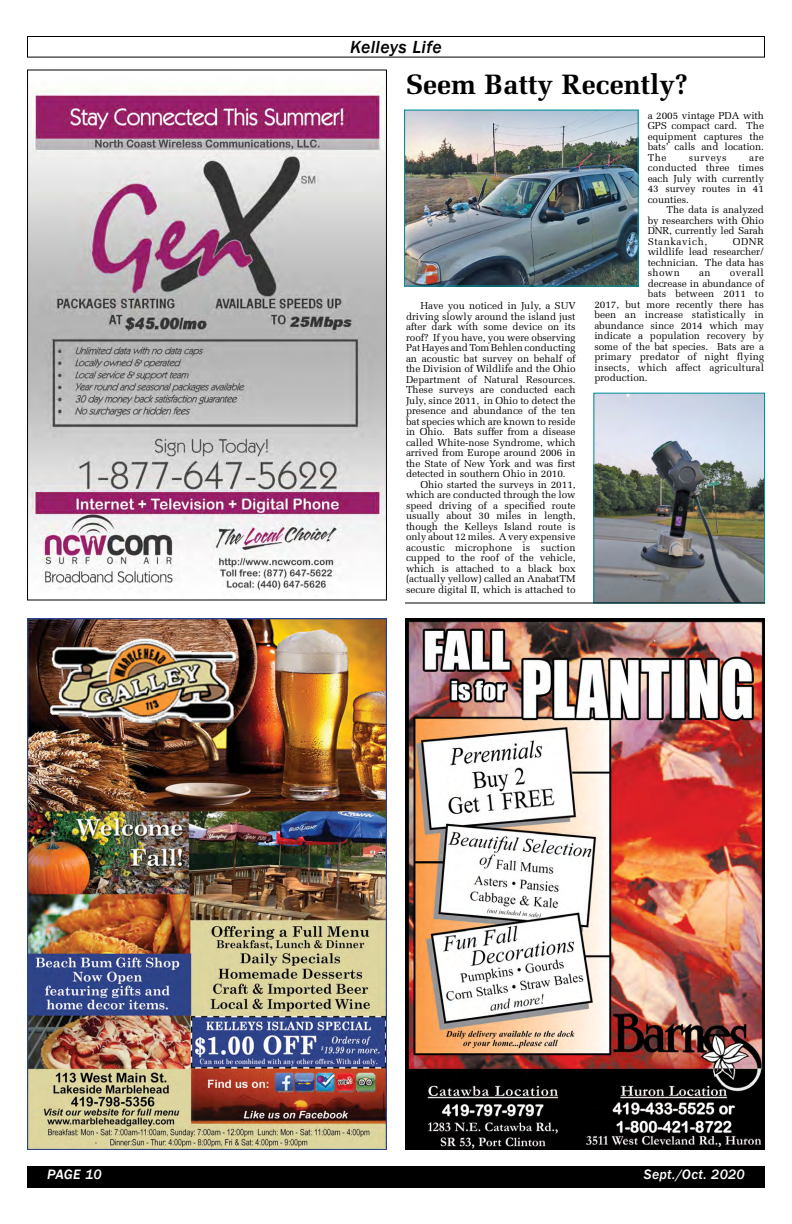
<style>
.page{position:relative;width:792px;height:1224px;background:#fff}
.page>*{position:absolute;margin:0;border:0;box-sizing:border-box;transform-origin:0 0}
.t1{font:700 28px "Melior";color:#000}
.t2{font:italic 500 18px "Franklin Gothic";letter-spacing:.02em;color:#000}
.t3{font:italic 500 14px "Franklin Gothic";letter-spacing:.015em;color:#fff}
.t4{font:10px/10.5px "Melior";letter-spacing:-.005em;color:#000;text-align:justify}
.t5{font:10px "Melior";letter-spacing:.015em;color:#000}
.t6{font:10px "Melior";letter-spacing:.05em;color:#000}
.t7{font:10px "Melior";letter-spacing:.04em;color:#000}
</style>
<div class="page">
<div style="left:27px;top:1166px;width:738px;height:22px;background:#000"></div>
<div style="left:27px;top:36px;width:738px;height:22px;border:1px solid #000"></div>
<img style="left:405px;top:619px;width:360px;height:531px">
<img style="left:29px;top:88px;width:356px;height:504px">
<img style="left:27px;top:619px;width:360px;height:531px">
<img style="left:406px;top:112px;width:231px;height:173px">
<div style="left:404px;top:110px;width:235px;height:177px;border:1px solid #008e9a"></div>
<img style="left:595px;top:395px;width:168px;height:207px">
<div style="left:593px;top:393px;width:172px;height:211px;border:1px solid #008e9a"></div>
<hr style="left:405px;top:602px;width:360px;height:2px;background:#000">
<h2 class="t2" style="left:350px;top:36px;width:93px">Kelleys Life</h2>
<h1 class="t1" style="left:406px;top:68px;width:283px">Seem Batty Recently?</h1>
<p class="t4" style="left:420px;top:301px;width:157px">Have you noticed in July, a SUV</p>
<p class="t4" style="left:406px;top:311px;width:171px">driving slowly around the island just</p>
<p class="t4" style="left:406px;top:322px;width:171px">after dark with some device on its</p>
<p class="t4" style="left:406px;top:332px;width:171px">roof? If you have, you were observing</p>
<p class="t4" style="left:406px;top:343px;width:171px">Pat Hayes and Tom Behlen conducting</p>
<p class="t4" style="left:406px;top:353px;width:171px">an acoustic bat survey on behalf of</p>
<p class="t4" style="left:406px;top:364px;width:171px">the Division of Wildlife and the Ohio</p>
<p class="t4" style="left:406px;top:374px;width:171px">Department of Natural Resources.</p>
<p class="t4" style="left:406px;top:385px;width:171px">These surveys are conducted each</p>
<p class="t4" style="left:406px;top:395px;width:171px">July, since 2011, in Ohio to detect the</p>
<p class="t4" style="left:406px;top:406px;width:171px">presence and abundance of the ten</p>
<p class="t4" style="left:406px;top:416px;width:171px">bat species which are known to reside</p>
<p class="t4" style="left:406px;top:427px;width:171px">in Ohio. Bats suffer from a disease</p>
<p class="t4" style="left:406px;top:437px;width:171px">called White-nose Syndrome, which</p>
<p class="t4" style="left:406px;top:448px;width:171px">arrived from Europe around 2006 in</p>
<p class="t4" style="left:406px;top:458px;width:171px">the State of New York and was first</p>
<p class="t4" style="left:406px;top:469px;width:161px">detected in southern Ohio in 2010.</p>
<p class="t4" style="left:420px;top:479px;width:157px">Ohio started the surveys in 2011,</p>
<p class="t4" style="left:406px;top:490px;width:171px">which are conducted through the low</p>
<p class="t4" style="left:406px;top:500px;width:171px">speed driving of a specified route</p>
<p class="t4" style="left:406px;top:511px;width:171px">usually about 30 miles in length,</p>
<p class="t4" style="left:406px;top:521px;width:171px">though the Kelleys Island route is</p>
<p class="t4" style="left:406px;top:532px;width:171px">only about 12 miles. A very expensive</p>
<p class="t5" style="left:406px;top:542px;width:171px">acoustic microphone is suction</p>
<p class="t4" style="left:406px;top:553px;width:171px">cupped to the roof of the vehicle,</p>
<p class="t4" style="left:406px;top:563px;width:171px">which is attached to a black box</p>
<p class="t4" style="left:406px;top:574px;width:171px">(actually yellow) called an AnabatTM</p>
<p class="t4" style="left:406px;top:584px;width:171px">secure digital II, which is attached to</p>
<p class="t4" style="left:648px;top:110px;width:118px">a 2005 vintage PDA with GPS compact card. The equipment captures the bats’ calls and location.<br>The</p>
<p class="t4" style="left:648px;top:152px;width:118px;text-indent:102px">are conducted three times each July with currently 43 survey routes in 41 counties.</p>
<p class="t4" style="left:648px;top:205px;width:118px;text-indent:19px">The data is analyzed by researchers with Ohio DNR, currently led Sarah Stankavich,</p>
<p class="t6" style="left:689px;top:151px;width:39px">surveys</p>
<p class="t4" style="left:648px;top:236px;width:118px;text-indent:85px">ODNR wildlife lead researcher/ technician. The data has shown</p>
<p class="t4" style="left:699px;top:268px;width:13px">an</p>
<p class="t7" style="left:730px;top:267px;width:36px">overall</p>
<p class="t4" style="left:648px;top:278px;width:118px">decrease in abundance of</p>
<p class="t4" style="left:648px;top:289px;width:118px">bats between 2011 to</p>
<p class="t4" style="left:594px;top:299px;width:171px">2017, but more recently there has</p>
<p class="t4" style="left:594px;top:310px;width:171px">been an increase statistically in</p>
<p class="t4" style="left:594px;top:320px;width:171px">abundance since 2014 which may</p>
<p class="t4" style="left:594px;top:331px;width:171px">indicate a population recovery by</p>
<p class="t4" style="left:594px;top:341px;width:171px">some of the bat species. Bats are a</p>
<p class="t4" style="left:594px;top:352px;width:171px">primary predator of night flying</p>
<p class="t4" style="left:594px;top:362px;width:171px">insects, which affect agricultural</p>
<p class="t4" style="left:594px;top:373px;width:55px">production.</p>
<h3 class="t3" style="left:47px;top:1166px;width:56px">PAGE 10</h3>
<h3 class="t3" style="left:644px;top:1166px;width:102px">Sept./Oct. 2020</h3>
</div>
